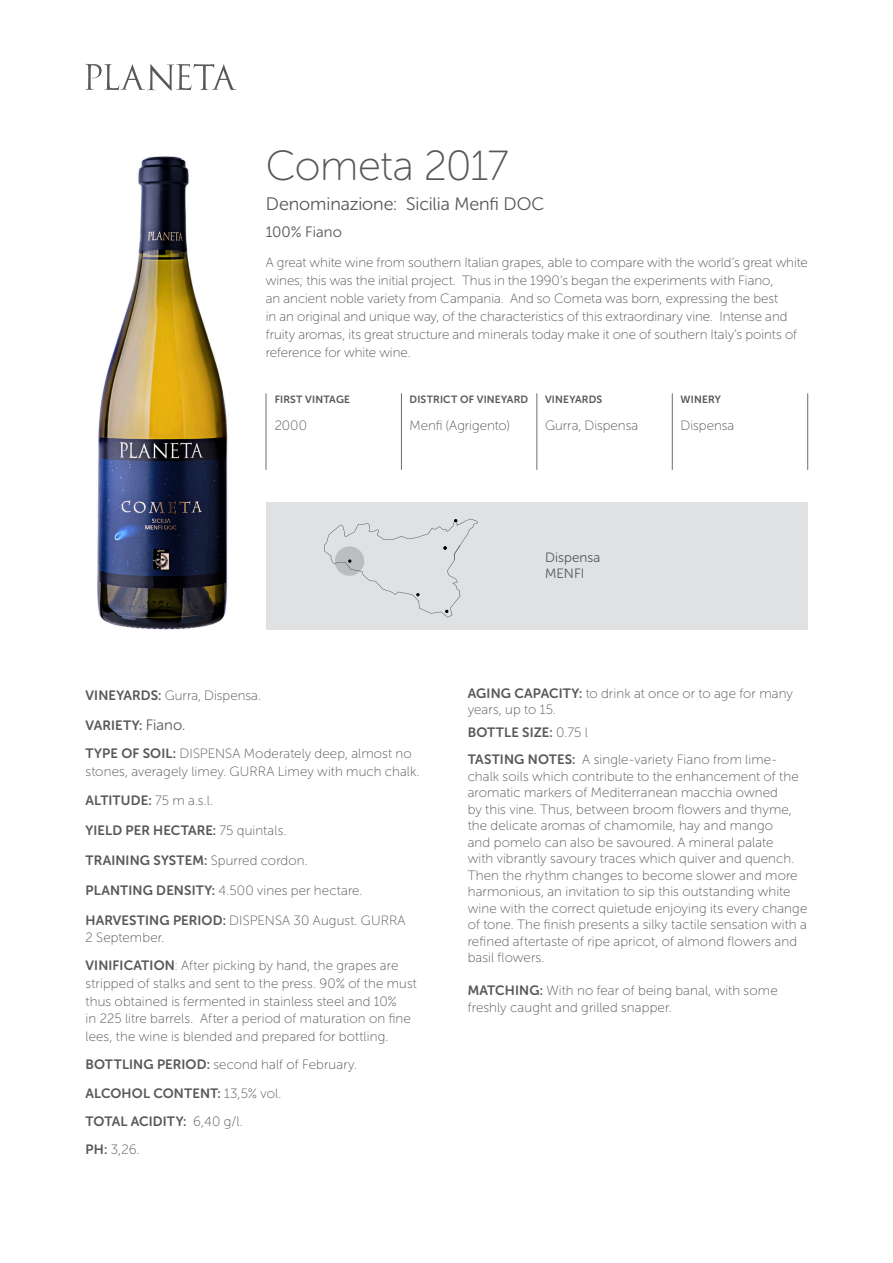
<style>
.page{position:relative;width:893px;height:1263px;background:#fff}
.page>*{position:absolute;margin:0;border:0;box-sizing:border-box;transform-origin:0 0}
.titolo_vino{font:42px "Museo Sans Rounded 100";letter-spacing:-.02em;color:#57585a}
.titolo_vino-2{font:18px "Museo Sans Rounded 300";letter-spacing:-.005em;color:#57585a}
.titolo_vino-3{font:15px "Museo Sans Rounded 300";letter-spacing:.005em;color:#57585a}
.par_elenco{font:13.5px/16.5px "Museo Sans Rounded 100";letter-spacing:.005em;color:#57585a}
.par_elenco-2{font:13.5px "Museo Sans Rounded 700";letter-spacing:.01em;color:#57585a}
.titoletto_tabella{font:13.5px "Museo Sans Rounded 100";color:#57585a}
.par_elenco-3{font:13.5px/16.2px "Museo Sans Rounded 300";letter-spacing:.01em;color:#57585a}
.titoletto_tabella-2{font:10.5px "Museo Sans Rounded 700";letter-spacing:.02em;color:#57585a}
.s1{font-family:"Museo Sans Rounded 700"}
.s2{font-family:"Museo Sans Rounded 300";font-size:15px}
.s3{font-family:"Museo Sans Rounded 100"}
</style>
<div class="page">
<img style="left:97px;top:156px;width:131px;height:474px">
<hr style="left:401px;top:393px;width:1px;height:77px;background:#6c6d70">
<hr style="left:266px;top:393px;width:1px;height:77px;background:#6c6d70">
<hr style="left:537px;top:393px;width:1px;height:77px;background:#6c6d70">
<hr style="left:672px;top:393px;width:1px;height:77px;background:#6c6d70">
<hr style="left:807px;top:393px;width:1px;height:77px;background:#6c6d70">
<svg style="left:85px;top:64px;width:152px;height:27px"></svg>
<div style="left:266px;top:502px;width:542px;height:128px;background:#e0e1e3"></div>
<svg style="left:324px;top:519px;width:154px;height:98px"></svg>
<p class="titolo_vino" style="left:266px;top:144px;width:244px">Cometa 2017</p>
<p class="titolo_vino-2" style="left:266px;top:195px;width:280px">Denominazione: Sicilia Menfi DOC</p>
<p class="titolo_vino-3" style="left:266px;top:224px;width:78px">100% Fiano</p>
<p class="par_elenco" style="left:266px;top:253px;width:544px;line-height:18px">A great white wine from southern Italian grapes, able to compare with the world’s great white wines; this was the initial project. Thus in the 1990’s began the experiments with Fiano,<br>an ancient noble variety from Campania. And so Cometa was born, expressing the best<br>in an original and unique way, of the characteristics of this extraordinary vine. Intense and fruity aromas, its great structure and minerals today make it one of southern Italy’s points of reference for white wine.</p>
<p class="titoletto_tabella-2" style="left:275px;top:394px;width:77px">FIRST VINTAGE</p>
<p class="titoletto_tabella" style="left:275px;top:418px;width:34px">2000</p>
<p class="titoletto_tabella-2" style="left:409px;top:394px;width:120px">DISTRICT OF VINEYARD</p>
<p class="titoletto_tabella" style="left:409px;top:418px;width:102px">Menfi (Agrigento)</p>
<p class="titoletto_tabella-2" style="left:545px;top:394px;width:59px">VINEYARDS</p>
<p class="titoletto_tabella" style="left:545px;top:418px;width:95px">Gurra, Dispensa</p>
<p class="titoletto_tabella-2" style="left:681px;top:394px;width:42px">WINERY</p>
<p class="titoletto_tabella" style="left:681px;top:418px;width:55px">Dispensa</p>
<p class="par_elenco" style="left:86px;top:687px;width:177px"><span class="s1">VINEYARDS:</span> Gurra, Dispensa.</p>
<p class="par_elenco-2" style="left:86px;top:717px;width:101px">VARIETY: <span class="s2">Fiano.</span></p>
<p class="par_elenco" style="left:86px;top:745px;width:335px;line-height:17.7px"><span class="s1">TYPE OF SOIL:</span> DISPENSA Moderately deep, almost no stones, averagely limey. GURRA Limey with much chalk.</p>
<p class="par_elenco-2" style="left:86px;top:793px;width:129px">ALTITUDE: <span class="s3">75 m a.s.l.</span></p>
<p class="par_elenco-2" style="left:86px;top:823px;width:203px">YIELD PER HECTARE: <span class="s3">75 quintals.</span></p>
<p class="par_elenco-2" style="left:86px;top:853px;width:224px">TRAINING SYSTEM: <span class="s3">Spurred cordon.</span></p>
<p class="par_elenco" style="left:86px;top:882px;width:278px"><span class="s1">PLANTING DENSITY:</span> 4.500 vines per hectare.</p>
<p class="par_elenco" style="left:86px;top:911px;width:322px;line-height:17.7px"><span class="s1">HARVESTING PERIOD:</span> DISPENSA 30 August. GURRA<br>2 September.</p>
<p class="par_elenco" style="left:86px;top:957px;width:333px;line-height:17.7px"><span class="s1">VINIFICATION</span>: After picking by hand, the grapes are stripped of stalks and sent to the press. 90% of the must thus obtained is fermented in stainless steel and 10%<br>in 225 litre barrels. After a period of maturation on fine lees, the wine is blended and prepared for bottling.</p>
<p class="par_elenco" style="left:86px;top:1056px;width:273px"><span class="s1">BOTTLING PERIOD:</span> second half of February.</p>
<p class="par_elenco-2" style="left:86px;top:1085px;width:197px">ALCOHOL CONTENT: <span class="s3">13,5% vol.</span></p>
<p class="par_elenco-2" style="left:86px;top:1114px;width:159px">TOTAL ACIDITY: <span class="s3">6,40 g/l.</span></p>
<p class="par_elenco" style="left:86px;top:1141px;width:56px"><span class="s1">PH:</span> 3,26.</p>
<p class="par_elenco-3" style="left:545px;top:549px;width:57px">Dispensa<br>MENFI</p>
<p class="par_elenco" style="left:468px;top:685px;width:327px"><span class="s1">AGING CAPACITY:</span> to drink at once or to age for many years, up to 15.</p>
<p class="par_elenco-2" style="left:468px;top:725px;width:122px">BOTTLE SIZE: <span class="s3">0.75 l</span></p>
<p class="par_elenco" style="left:468px;top:751px;width:341px"><span class="s1">TASTING NOTES:</span> A single-variety Fiano from lime&shy;chalk soils which contribute to the enhancement of the aromatic markers of Mediterranean macchia owned<br>by this vine. Thus, between broom flowers and thyme, the delicate aromas of chamomile, hay and mango<br>and pomelo can also be savoured. A mineral palate<br>with vibrantly savoury traces which quiver and quench.<br>Then the rhythm changes to become slower and more harmonious, an invitation to sip this outstanding white wine with the correct quietude enjoying its every change of tone. The finish presents a silky tactile sensation with a refined aftertaste of ripe apricot, of almond flowers and basil flowers.</p>
<p class="par_elenco" style="left:468px;top:982px;width:311px"><span class="s1">MATCHING:</span> With no fear of being banal, with some freshly caught and grilled snapper.</p>
</div>
